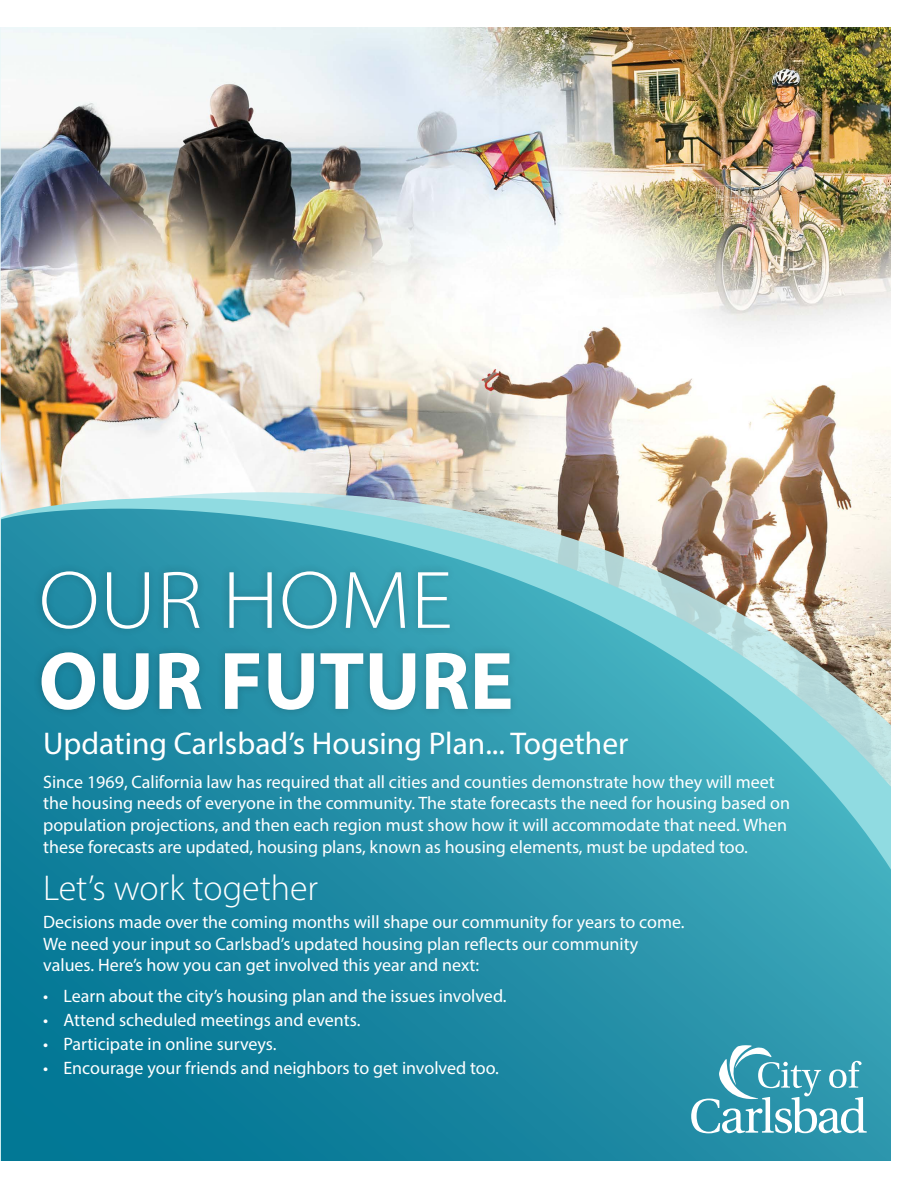
<style>
.page{position:relative;width:918px;height:1188px;background:#fff}
.page>*{position:absolute;margin:0;border:0;box-sizing:border-box;transform-origin:0 0}
.t1{font:700 82.5px "Myriad Pro";color:#fff}
.t2{font:300 82.5px "Myriad Pro";color:#fff;scale:1.1 1}
.t3{font:300 36px "Myriad Pro";color:#fff}
.t4{font:31.5px "Myriad Pro";color:#fff}
.t5{font:18px/21.6px "Myriad Pro";color:#fff}
</style>
<div class="page">
<img style="left:0;top:27px;width:891px;height:1134px">
<h1 class="t2" style="left:39px;top:551px;width:378px">OUR HOME</h1>
<h1 class="t1" style="left:39px;top:627px;width:476px">OUR FUTURE</h1>
<h3 class="t4" style="left:43px;top:724px;width:587px">Updating Carlsbad’s Housing Plan... Together</h3>
<p class="t5" style="left:43px;top:771px;width:748px">Since 1969, California law has required that all cities and counties demonstrate how they will meet the housing needs of everyone in the community. The state forecasts the need for housing based on population projections, and then each region must show how it will accommodate that need. When these forecasts are updated, housing plans, known as housing elements, must be updated too.</p>
<h2 class="t3" style="left:43px;top:866px;width:277px">Let’s work together</h2>
<p class="t5" style="left:43px;top:911px;width:643px">Decisions made over the coming months will shape our community for years to come.<br>We need your input so Carlsbad’s updated housing plan reflects our community values. Here’s how you can get involved this year and next:</p>
<p class="t5" style="left:43px;top:985px;width:465px">• Learn about the city’s housing plan and the issues involved.</p>
<p class="t5" style="left:43px;top:1009px;width:319px">• Attend scheduled meetings and events.</p>
<p class="t5" style="left:43px;top:1033px;width:235px">• Participate in online surveys.</p>
<p class="t5" style="left:43px;top:1057px;width:457px">• Encourage your friends and neighbors to get involved too.</p>
</div>
